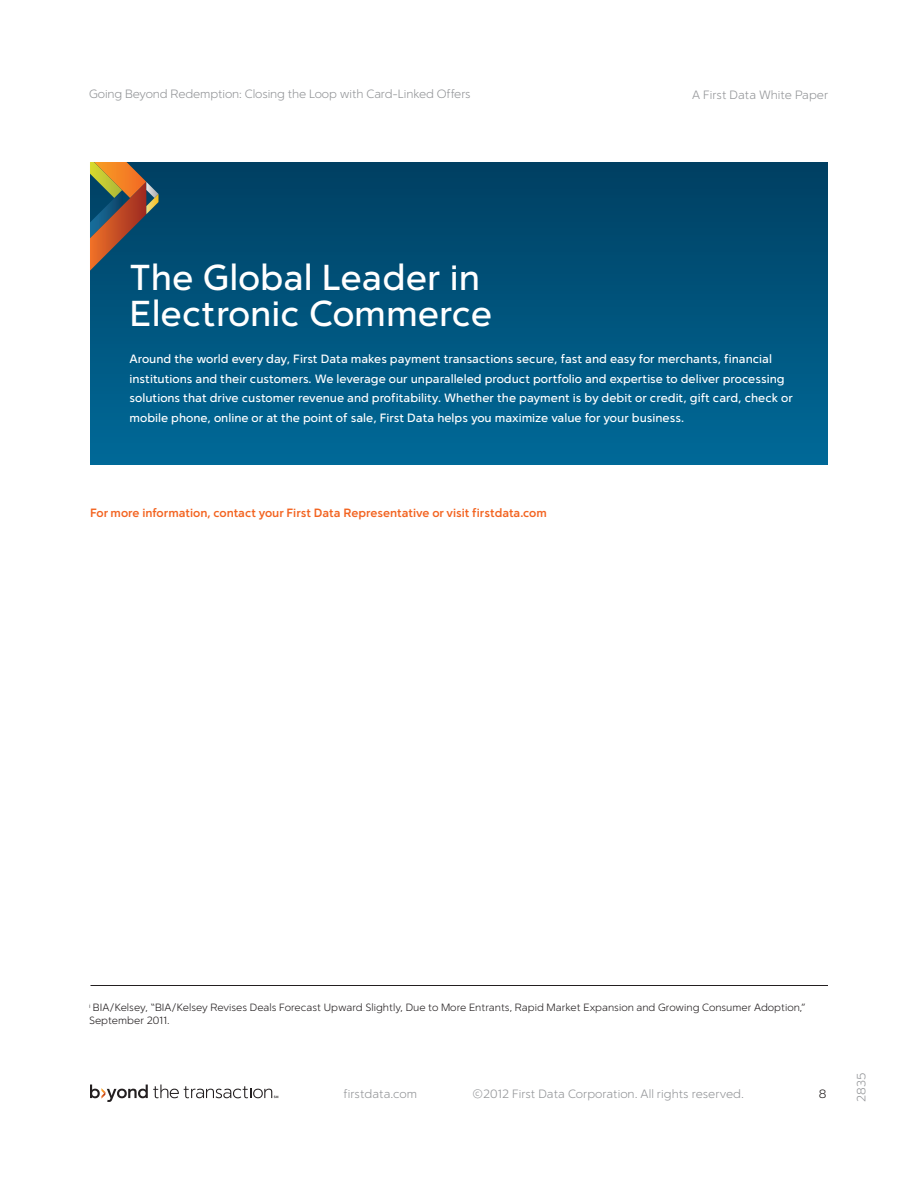
<style>
.page{position:relative;width:918px;height:1188px;background:#fff}
.page>*{position:absolute;margin:0;border:0;box-sizing:border-box;transform-origin:0 0}
.t1{font:500 36px "Simple Sans";color:#fff}
.t2{font:500 12px/19.5px "Simple Sans";color:#fff}
.t3{font:300 12px "Simple Sans";letter-spacing:-.01em;color:#939598}
.t4{font:700 12px "Simple Sans";color:#f36421}
.t5{font:300 12px "Simple Sans";color:#231f20}
.t6{font:300 10.5px/12.6px "Simple Sans";color:#231f20}
</style>
<div class="page">
<svg style="left:90px;top:1085px;width:188px;height:17px"></svg>
<div style="left:91px;top:162px;width:737px;height:303px;background:linear-gradient(to bottom,#003f62,#006998)"></div>
<svg style="left:90px;top:162px;width:68px;height:109px;background:#605c51"></svg>
<hr style="left:91px;top:985px;width:737px;height:1px;background:#231f20">
<p class="t3" style="left:89px;top:87px;width:383px">Going Beyond Redemption: Closing the Loop with Card-Linked Offers</p>
<p class="t3" style="left:692px;top:88px;width:138px">A First Data White Paper</p>
<p class="t1" style="left:130px;top:255px;width:352px">The Global Leader in</p>
<p class="t1" style="left:130px;top:291px;width:364px">Electronic Commerce</p>
<p class="t2" style="left:130px;top:349px;width:665px">Around the world every day, First Data makes payment transactions secure, fast and easy for merchants, financial institutions and their customers. We leverage our unparalleled product portfolio and expertise to deliver processing solutions that drive customer revenue and profitability. Whether the payment is by debit or credit, gift card, check or mobile phone, online or at the point of sale, First Data helps you maximize value for your business.</p>
<p class="t4" style="left:90px;top:505px;width:458px">For more information, contact your First Data Representative or visit firstdata.com</p>
<p class="t6" style="left:89px;top:1001px;width:718px"><sup>i</sup> BIA/Kelsey, “BIA/Kelsey Revises Deals Forecast Upward Slightly, Due to More Entrants, Rapid Market Expansion and Growing Consumer Adoption,”<br>September 2011.</p>
<p class="t3" style="left:344px;top:1087px;width:75px">firstdata.com</p>
<p class="t3" style="left:473px;top:1087px;width:273px">©2012 First Data Corporation. All rights reserved.</p>
<p class="t5" style="left:819px;top:1087px;width:9px">8</p>
<p class="t3" style="left:854px;top:1102px;width:31px;rotate:-90deg">2835</p>
</div>
